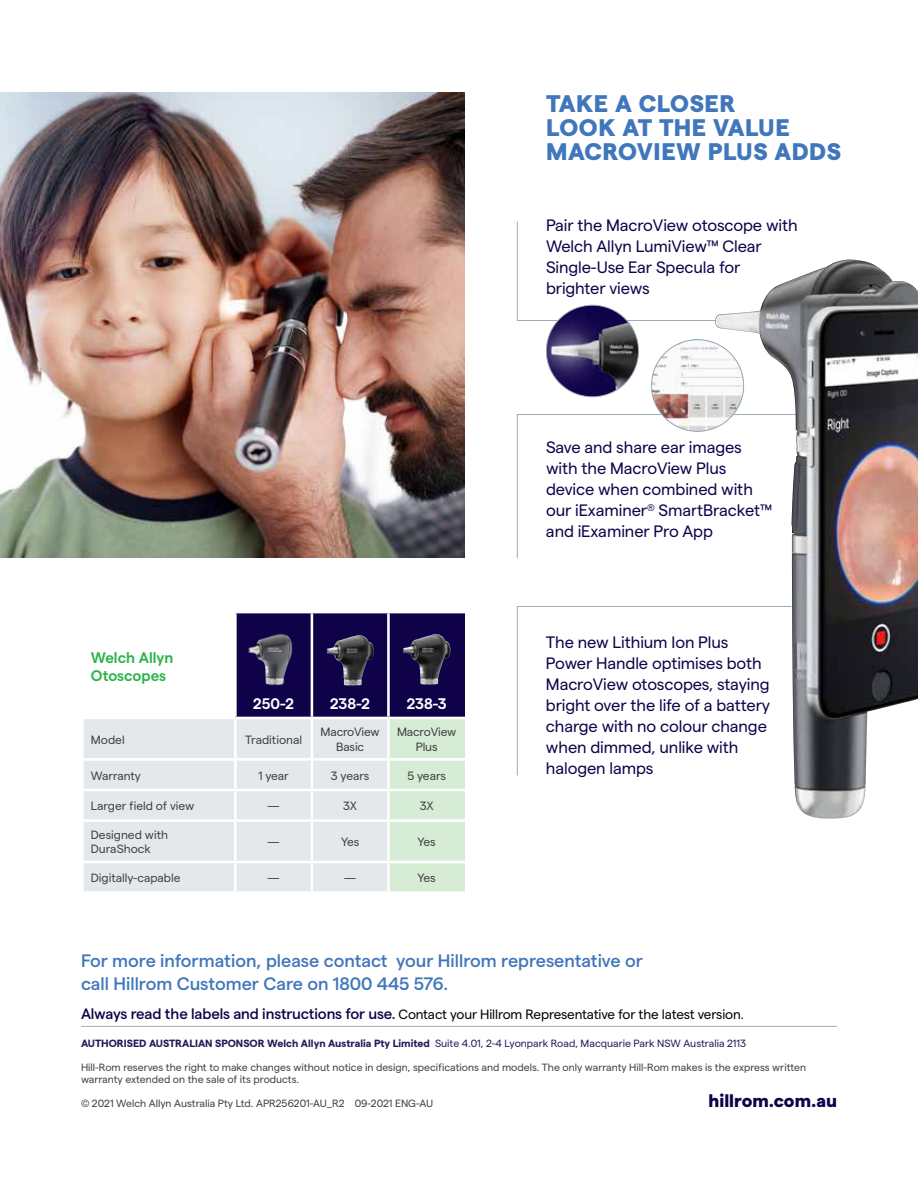
<style>
.page{position:relative;width:918px;height:1188px;background:#fff}
.page>*{position:absolute;margin:0;border:0;box-sizing:border-box;transform-origin:0 0}
.t1{font:800 24px/24px "Matter";letter-spacing:.015em;color:#4076bb}
.t2{font:500 18px/22.5px "Matter";color:#4076bb}
.t3{font:800 18px "Matter";color:#100249}
.t4{font:16.5px/21px "Matter";letter-spacing:-.005em;color:#100249}
.t5{font:600 15.3px/18.8px "Matter";color:#2cb34a}
.t6{font:600 15.3px "Matter";letter-spacing:-.005em;color:#fff}
.t7{font:13.5px "Matter SQ";letter-spacing:-.01em;color:#000}
.t8{font:12px/14.4px "Matter";color:#414042;text-align:center}
.t9{font:10.5px/12px "Matter";color:#414042}
.t10{font:700 10.5px "Matter";color:#281b5c}
.s1{font-weight:500;font-size:15px;color:#100249}
.s2{font-weight:400}
</style>
<div class="page">
<div style="left:84px;top:719px;width:150px;height:172px;background:#e4e8ea"></div>
<svg style="left:237px;top:613px;width:228px;height:278px;background:#a3a6b6"></svg>
<hr style="left:311px;top:613px;width:2px;height:104px;background:#fff">
<hr style="left:387px;top:613px;width:3px;height:104px;background:#fff">
<hr style="left:311px;top:719px;width:2px;height:39px;background:#fff">
<hr style="left:387px;top:719px;width:3px;height:39px;background:#fff">
<hr style="left:311px;top:761px;width:2px;height:28px;background:#fff">
<hr style="left:387px;top:761px;width:3px;height:28px;background:#fff">
<hr style="left:311px;top:791px;width:2px;height:28px;background:#fff">
<hr style="left:387px;top:791px;width:3px;height:28px;background:#fff">
<hr style="left:311px;top:822px;width:2px;height:39px;background:#fff">
<hr style="left:387px;top:822px;width:3px;height:39px;background:#fff">
<hr style="left:311px;top:863px;width:2px;height:28px;background:#fff">
<hr style="left:387px;top:863px;width:3px;height:28px;background:#fff">
<hr style="left:81px;top:758px;width:154px;height:3px;background:#fff">
<hr style="left:81px;top:789px;width:154px;height:2px;background:#fff">
<hr style="left:81px;top:819px;width:154px;height:3px;background:#fff">
<hr style="left:235px;top:717px;width:77px;height:2px;background:#fff">
<hr style="left:235px;top:758px;width:77px;height:3px;background:#fff">
<hr style="left:235px;top:789px;width:77px;height:2px;background:#fff">
<hr style="left:235px;top:819px;width:77px;height:3px;background:#fff">
<hr style="left:312px;top:717px;width:76px;height:2px;background:#fff">
<hr style="left:312px;top:758px;width:76px;height:3px;background:#fff">
<hr style="left:312px;top:789px;width:76px;height:2px;background:#fff">
<hr style="left:312px;top:819px;width:76px;height:3px;background:#fff">
<hr style="left:388px;top:717px;width:77px;height:2px;background:#fff">
<hr style="left:388px;top:758px;width:77px;height:3px;background:#fff">
<hr style="left:388px;top:789px;width:77px;height:2px;background:#fff">
<hr style="left:388px;top:819px;width:77px;height:3px;background:#fff">
<hr style="left:81px;top:861px;width:154px;height:2px;background:#fff">
<hr style="left:235px;top:861px;width:77px;height:2px;background:#fff">
<hr style="left:312px;top:861px;width:76px;height:2px;background:#fff">
<hr style="left:388px;top:861px;width:77px;height:2px;background:#fff">
<img style="left:403px;top:634px;width:48px;height:51px">
<img style="left:327px;top:635px;width:47px;height:51px">
<img style="left:242px;top:630px;width:57px;height:58px">
<img style="left:0;top:93px;width:465px;height:465px">
<svg style="left:517px;top:221px;width:198px;height:100px"></svg>
<svg style="left:517px;top:414px;width:198px;height:144px"></svg>
<svg style="left:517px;top:606px;width:198px;height:170px"></svg>
<img style="left:546px;top:305px;width:92px;height:92px;border-radius:46px">
<img style="left:652px;top:340px;width:92px;height:91px;border-radius:46px">
<hr style="left:81px;top:1026px;width:756px;height:1px;background:#9cadb7">
<img style="left:715px;top:260px;width:203px;height:559px">
<h1 class="t1" style="left:546px;top:90px;width:297px">TAKE A CLOSER<br>LOOK AT THE VALUE<br>MACROVIEW PLUS ADDS</h1>
<p class="t4" style="left:546px;top:213px;width:253px">Pair the MacroView otoscope with<br>Welch Allyn LumiView™ Clear<br>Single-Use Ear Specula for brighter views</p>
<p class="t5" style="left:91px;top:646px;width:84px">Welch Allyn<br>Otoscopes</p>
<p class="t6" style="left:253px;top:693px;width:42px">250-2</p>
<p class="t6" style="left:330px;top:693px;width:42px">238-2</p>
<p class="t6" style="left:407px;top:693px;width:42px">238-3</p>
<p class="t8" style="left:91px;top:731px;width:35px">Model</p>
<p class="t8" style="left:245px;top:731px;width:59px">Traditional</p>
<p class="t8" style="left:321px;top:724px;width:61px">MacroView<br>Basic</p>
<p class="t8" style="left:397px;top:724px;width:61px">MacroView<br>Plus</p>
<p class="t8" style="left:91px;top:767px;width:52px">Warranty</p>
<p class="t8" style="left:258px;top:767px;width:32px">1 year</p>
<p class="t8" style="left:331px;top:767px;width:40px">3 years</p>
<p class="t8" style="left:407px;top:767px;width:40px">5 years</p>
<p class="t8" style="left:91px;top:798px;width:105px">Larger field of view</p>
<p class="t8" style="left:268px;top:798px;width:13px">—</p>
<p class="t8" style="left:343px;top:798px;width:16px">3X</p>
<p class="t8" style="left:420px;top:798px;width:16px">3X</p>
<p class="t8" style="left:91px;top:827px;width:79px;text-align:left">Designed with<br>DuraShock</p>
<p class="t8" style="left:268px;top:834px;width:13px">—</p>
<p class="t8" style="left:341px;top:834px;width:20px">Yes</p>
<p class="t8" style="left:418px;top:834px;width:20px">Yes</p>
<p class="t8" style="left:91px;top:870px;width:91px">Digitally-capable</p>
<p class="t8" style="left:268px;top:870px;width:13px">—</p>
<p class="t8" style="left:344px;top:870px;width:13px">—</p>
<p class="t8" style="left:418px;top:870px;width:20px">Yes</p>
<p class="t4" style="left:546px;top:435px;width:227px">Save and share ear images with the MacroView Plus device when combined with our iExaminer<sup>®</sup> SmartBracket™ and iExaminer Pro App</p>
<p class="t4" style="left:546px;top:630px;width:226px">The new Lithium Ion Plus<br>Power Handle optimises both<br>MacroView otoscopes, staying bright over the life of a battery charge with no colour change when dimmed, unlike with halogen lamps</p>
<p class="t2" style="left:81px;top:948px;width:563px">For more information, please contact your Hillrom representative or call Hillrom Customer Care on 1800 445 576.</p>
<p class="t7" style="left:81px;top:1004px;width:664px"><span class="s1">Always read the labels and instructions for use.</span> Contact your Hillrom Representative for the latest version.</p>
<p class="t10" style="left:81px;top:1035px;width:667px">AUTHORISED AUSTRALIAN SPONSOR Welch Allyn Australia Pty Limited <span class="s2">Suite 4.01, 2-4 Lyonpark Road, Macquarie Park NSW Australia 2113</span></p>
<p class="t9" style="left:81px;top:1060px;width:727px">Hill-Rom reserves the right to make changes without notice in design, specifications and models. The only warranty Hill-Rom makes is the express written warranty extended on the sale of its products.</p>
<p class="t9" style="left:81px;top:1096px;width:354px">© 2021 Welch Allyn Australia Pty Ltd. APR256201-AU_R2 09-2021 ENG-AU</p>
<p class="t3" style="left:709px;top:1087px;width:130px">hillrom.com.au</p>
</div>
